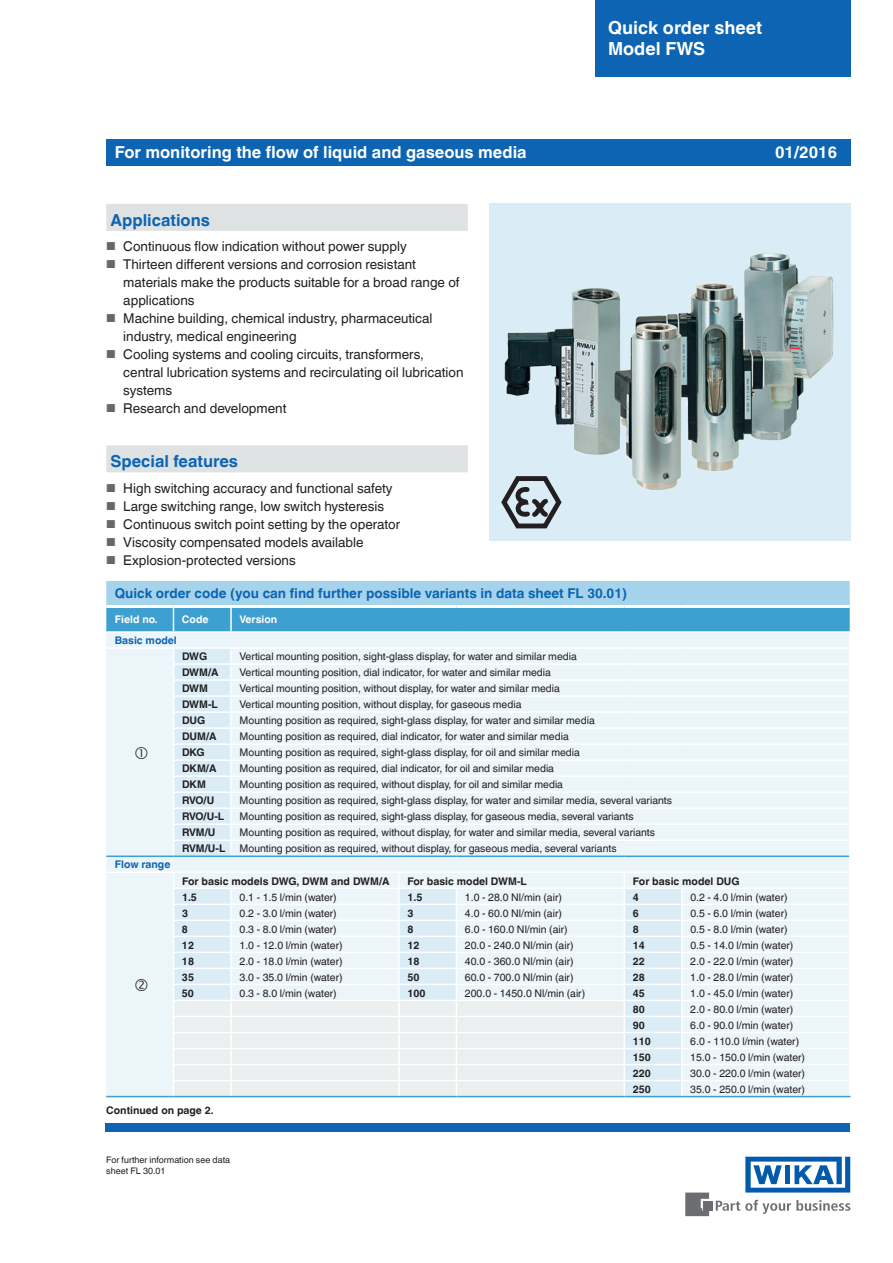
<style>
.page{position:relative;width:893px;height:1263px;background:#fff}
.page>*{position:absolute;margin:0;border:0;box-sizing:border-box;transform-origin:0 0}
.t1{font:700 18px/21px "Helvetica World";color:#fff}
.t2{font:700 16.5px "Helvetica World";color:#fff}
.t3{font:700 16.5px "Helvetica World";color:#0c64b2}
.t4{font:13.5px/18px "Helvetica World";color:#231f20}
.t5{font:700 13.5px "Helvetica World";color:#0c64b2}
.t6{font:10.5px "Helvetica World";color:#231f20}
.t7{font:700 10.5px "Helvetica World";color:#231f20}
.t8{font:700 10.5px "Helvetica World";color:#fff}
.t9{font:700 10.5px "Helvetica World";color:#0c64b2}
.t10{font:9px/10.5px "Helvetica World";color:#231f20}
.s1{font-size:11.55px;color:#64686b}
</style>
<div class="page">
<div style="left:489px;top:203px;width:361px;height:338px;background:#daedf6"></div>
<img style="left:504px;top:253px;width:330px;height:237px">
<svg style="left:501px;top:475px;width:64px;height:54px"></svg>
<hr style="left:106px;top:1096px;width:67px;height:1px;background:#3da0d1">
<hr style="left:173px;top:1096px;width:58px;height:1px;background:#3da0d1">
<hr style="left:231px;top:1096px;width:168px;height:1px;background:#3da0d1">
<hr style="left:399px;top:1096px;width:57px;height:1px;background:#3da0d1">
<hr style="left:456px;top:1096px;width:168px;height:1px;background:#3da0d1">
<hr style="left:624px;top:1096px;width:58px;height:1px;background:#3da0d1">
<hr style="left:682px;top:1096px;width:168px;height:1px;background:#3da0d1">
<div style="left:595px;top:0;width:255px;height:77px;background:#0c64b2"></div>
<div style="left:105px;top:1123px;width:744px;height:8px;background:#0c64b2"></div>
<div style="left:106px;top:139px;width:744px;height:27px;background:#0c64b2"></div>
<svg style="left:716px;top:1200px;width:134px;height:14px"></svg>
<div style="left:703px;top:1201px;width:9px;height:9px;background:#6c6d70"></div>
<svg style="left:685px;top:1192px;width:24px;height:24px"></svg>
<svg style="left:745px;top:1157px;width:105px;height:35px"></svg>
<div style="left:106px;top:204px;width:362px;height:27px;background:#dfe2e2"></div>
<div style="left:106px;top:445px;width:362px;height:27px;background:#dfe2e2"></div>
<svg style="left:106px;top:581px;width:744px;height:515px;background:#dfeef6"></svg>
<h1 class="t1" style="left:608px;top:18px;width:155px">Quick order sheet<br>Model FWS</h1>
<h2 class="t2" style="left:115px;top:143px;width:413px">For monitoring the flow of liquid and gaseous media</h2>
<h2 class="t2" style="left:775px;top:143px;width:64px">01/2016</h2>
<h2 class="t3" style="left:111px;top:210px;width:101px">Applications</h2>
<p class="t4" style="left:106px;top:237px;width:302px"><span class="s1">■</span> Continuous flow indication without power supply</p>
<p class="t4" style="left:123px;top:255px;width:338px;text-indent:-17px"><span class="s1">■</span> Thirteen different versions and corrosion resistant materials make the products suitable for a broad range of applications</p>
<p class="t4" style="left:123px;top:309px;width:311px;text-indent:-17px"><span class="s1">■</span> Machine building, chemical industry, pharmaceutical industry, medical engineering</p>
<p class="t4" style="left:123px;top:345px;width:342px;text-indent:-17px"><span class="s1">■</span> Cooling systems and cooling circuits, transformers, central lubrication systems and recirculating oil lubrication systems</p>
<p class="t4" style="left:106px;top:399px;width:182px"><span class="s1">■</span> Research and development</p>
<h2 class="t3" style="left:111px;top:452px;width:129px">Special features</h2>
<p class="t4" style="left:106px;top:479px;width:288px"><span class="s1">■</span> High switching accuracy and functional safety</p>
<p class="t4" style="left:106px;top:497px;width:279px"><span class="s1">■</span> Large switching range, low switch hysteresis</p>
<p class="t4" style="left:106px;top:515px;width:295px"><span class="s1">■</span> Continuous switch point setting by the operator</p>
<p class="t4" style="left:106px;top:533px;width:259px"><span class="s1">■</span> Viscosity compensated models available</p>
<p class="t4" style="left:106px;top:551px;width:191px"><span class="s1">■</span> Explosion-protected versions</p>
<p class="t5" style="left:115px;top:585px;width:514px">Quick order code (you can find further possible variants in data sheet FL 30.01)</p>
<p class="t8" style="left:115px;top:614px;width:44px">Field no.</p>
<p class="t8" style="left:182px;top:614px;width:28px">Code</p>
<p class="t8" style="left:240px;top:614px;width:39px">Version</p>
<p class="t9" style="left:115px;top:634px;width:64px">Basic model</p>
<p class="t7" style="left:182px;top:650px;width:27px">DWG</p>
<p class="t6" style="left:240px;top:650px;width:339px">Vertical mounting position, sight-glass display, for water and similar media</p>
<p class="t7" style="left:182px;top:666px;width:38px">DWM/A</p>
<p class="t6" style="left:240px;top:666px;width:313px">Vertical mounting position, dial indicator, for water and similar media</p>
<p class="t7" style="left:182px;top:682px;width:28px">DWM</p>
<p class="t6" style="left:240px;top:682px;width:322px">Vertical mounting position, without display, for water and similar media</p>
<p class="t7" style="left:182px;top:698px;width:37px">DWM-L</p>
<p class="t6" style="left:240px;top:698px;width:283px">Vertical mounting position, without display, for gaseous media</p>
<p class="t7" style="left:182px;top:714px;width:25px">DUG</p>
<p class="t6" style="left:240px;top:714px;width:357px">Mounting position as required, sight-glass display, for water and similar media</p>
<p class="t7" style="left:182px;top:730px;width:36px">DUM/A</p>
<p class="t6" style="left:240px;top:730px;width:331px">Mounting position as required, dial indicator, for water and similar media</p>
<p class="t7" style="left:182px;top:746px;width:24px">DKG</p>
<p class="t6" style="left:240px;top:746px;width:342px">Mounting position as required, sight-glass display, for oil and similar media</p>
<p class="t7" style="left:182px;top:762px;width:36px">DKM/A</p>
<p class="t6" style="left:240px;top:762px;width:316px">Mounting position as required, dial indicator, for oil and similar media</p>
<p class="t7" style="left:182px;top:779px;width:25px">DKM</p>
<p class="t6" style="left:240px;top:779px;width:325px">Mounting position as required, without display, for oil and similar media</p>
<p class="t7" style="left:182px;top:795px;width:34px">RVO/U</p>
<p class="t6" style="left:240px;top:795px;width:434px">Mounting position as required, sight-glass display, for water and similar media, several variants</p>
<p class="t7" style="left:182px;top:811px;width:44px">RVO/U-L</p>
<p class="t6" style="left:240px;top:811px;width:396px">Mounting position as required, sight-glass display, for gaseous media, several variants</p>
<p class="t7" style="left:182px;top:827px;width:35px">RVM/U</p>
<p class="t6" style="left:240px;top:827px;width:417px">Mounting position as required, without display, for water and similar media, several variants</p>
<p class="t7" style="left:182px;top:843px;width:45px">RVM/U-L</p>
<p class="t6" style="left:240px;top:843px;width:379px">Mounting position as required, without display, for gaseous media, several variants</p>
<p class="t9" style="left:115px;top:859px;width:57px">Flow range</p>
<p class="t7" style="left:182px;top:875px;width:209px">For basic models DWG, DWM and DWM/A</p>
<p class="t7" style="left:407px;top:875px;width:121px">For basic model DWM-L</p>
<p class="t7" style="left:633px;top:875px;width:108px">For basic model DUG</p>
<p class="t7" style="left:182px;top:891px;width:17px">1.5</p>
<p class="t6" style="left:240px;top:891px;width:99px">0.1 - 1.5 l/min (water)</p>
<p class="t7" style="left:407px;top:891px;width:17px">1.5</p>
<p class="t6" style="left:465px;top:891px;width:98px">1.0 - 28.0 Nl/min (air)</p>
<p class="t7" style="left:633px;top:891px;width:8px">4</p>
<p class="t6" style="left:690px;top:891px;width:99px">0.2 - 4.0 l/min (water)</p>
<p class="t7" style="left:182px;top:907px;width:8px">3</p>
<p class="t6" style="left:240px;top:907px;width:99px">0.2 - 3.0 l/min (water)</p>
<p class="t7" style="left:407px;top:907px;width:8px">3</p>
<p class="t6" style="left:465px;top:907px;width:98px">4.0 - 60.0 Nl/min (air)</p>
<p class="t7" style="left:633px;top:907px;width:8px">6</p>
<p class="t6" style="left:690px;top:907px;width:99px">0.5 - 6.0 l/min (water)</p>
<p class="t7" style="left:182px;top:923px;width:8px">8</p>
<p class="t6" style="left:240px;top:923px;width:99px">0.3 - 8.0 l/min (water)</p>
<p class="t7" style="left:407px;top:923px;width:8px">8</p>
<p class="t6" style="left:465px;top:923px;width:104px">6.0 - 160.0 Nl/min (air)</p>
<p class="t7" style="left:633px;top:923px;width:8px">8</p>
<p class="t6" style="left:690px;top:923px;width:99px">0.5 - 8.0 l/min (water)</p>
<p class="t7" style="left:182px;top:939px;width:14px">12</p>
<p class="t6" style="left:240px;top:939px;width:105px">1.0 - 12.0 l/min (water)</p>
<p class="t7" style="left:407px;top:939px;width:14px">12</p>
<p class="t6" style="left:465px;top:939px;width:110px">20.0 - 240.0 Nl/min (air)</p>
<p class="t7" style="left:633px;top:939px;width:14px">14</p>
<p class="t6" style="left:690px;top:939px;width:105px">0.5 - 14.0 l/min (water)</p>
<p class="t7" style="left:182px;top:955px;width:14px">18</p>
<p class="t6" style="left:239px;top:955px;width:105px">2.0 - 18.0 l/min (water)</p>
<p class="t7" style="left:407px;top:955px;width:14px">18</p>
<p class="t6" style="left:465px;top:955px;width:110px">40.0 - 360.0 Nl/min (air)</p>
<p class="t7" style="left:633px;top:955px;width:14px">22</p>
<p class="t6" style="left:690px;top:955px;width:105px">2.0 - 22.0 l/min (water)</p>
<p class="t7" style="left:182px;top:971px;width:14px">35</p>
<p class="t6" style="left:239px;top:971px;width:105px">3.0 - 35.0 l/min (water)</p>
<p class="t7" style="left:407px;top:971px;width:14px">50</p>
<p class="t6" style="left:465px;top:971px;width:110px">60.0 - 700.0 Nl/min (air)</p>
<p class="t7" style="left:633px;top:971px;width:14px">28</p>
<p class="t6" style="left:690px;top:971px;width:105px">1.0 - 28.0 l/min (water)</p>
<p class="t7" style="left:182px;top:987px;width:14px">50</p>
<p class="t6" style="left:239px;top:987px;width:99px">0.3 - 8.0 l/min (water)</p>
<p class="t7" style="left:407px;top:987px;width:20px">100</p>
<p class="t6" style="left:465px;top:987px;width:122px">200.0 - 1450.0 Nl/min (air)</p>
<p class="t7" style="left:633px;top:987px;width:14px">45</p>
<p class="t6" style="left:690px;top:987px;width:105px">1.0 - 45.0 l/min (water)</p>
<p class="t7" style="left:633px;top:1003px;width:14px">80</p>
<p class="t6" style="left:690px;top:1003px;width:105px">2.0 - 80.0 l/min (water)</p>
<p class="t7" style="left:633px;top:1019px;width:14px">90</p>
<p class="t6" style="left:690px;top:1019px;width:105px">6.0 - 90.0 l/min (water)</p>
<p class="t7" style="left:633px;top:1035px;width:20px">110</p>
<p class="t6" style="left:690px;top:1035px;width:110px">6.0 - 110.0 l/min (water)</p>
<p class="t7" style="left:633px;top:1051px;width:20px">150</p>
<p class="t6" style="left:690px;top:1051px;width:116px">15.0 - 150.0 l/min (water)</p>
<p class="t7" style="left:633px;top:1067px;width:20px">220</p>
<p class="t6" style="left:690px;top:1067px;width:116px">30.0 - 220.0 l/min (water)</p>
<p class="t7" style="left:633px;top:1083px;width:20px">250</p>
<p class="t6" style="left:690px;top:1083px;width:116px">35.0 - 250.0 l/min (water)</p>
<p class="t7" style="left:106px;top:1104px;width:109px">Continued on page 2.</p>
<p class="t10" style="left:106px;top:1155px;width:125px">For further information see data sheet FL 30.01</p>
</div>
